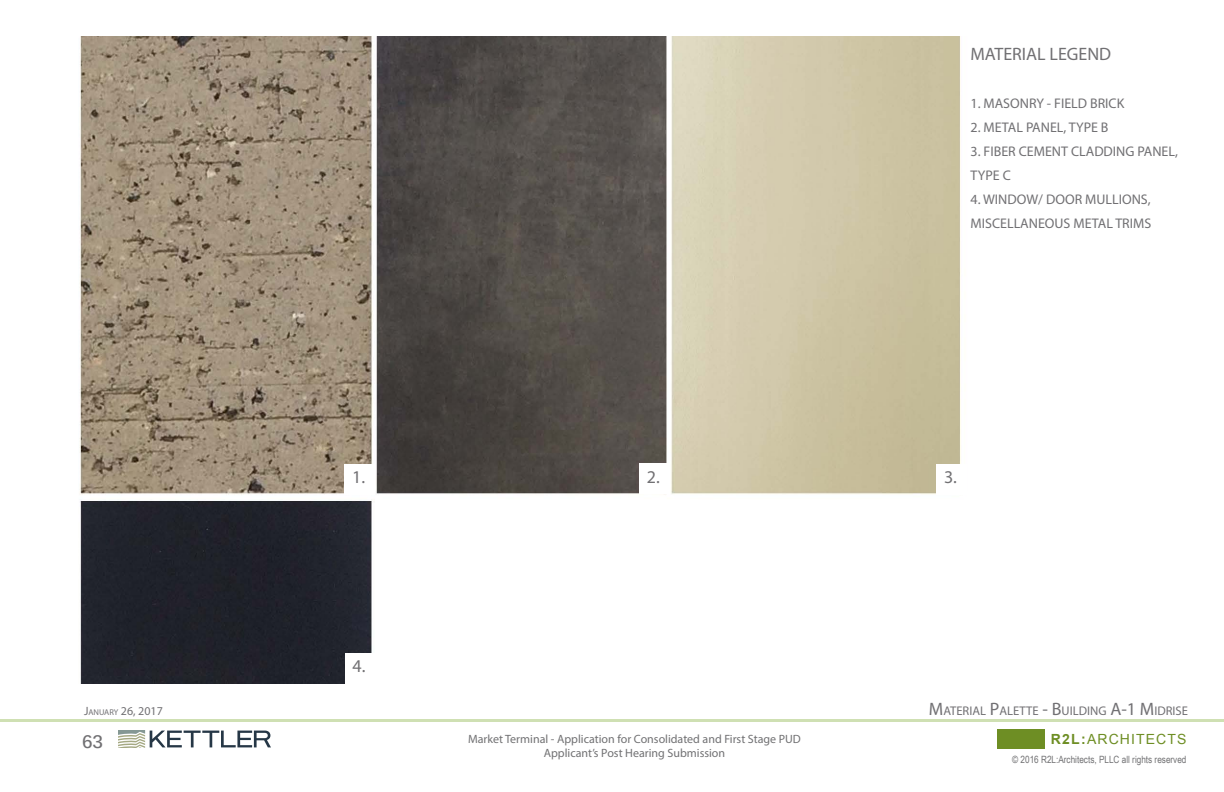
<style>
.page{position:relative;width:1224px;height:792px;background:#fff}
.page>*{position:absolute;margin:0;border:0;box-sizing:border-box;transform-origin:0 0}
.t1{font:18px "Myriad Pro";color:#717073}
.t2{font:18px "Myriad Pro";color:#717073}
.t3{font:700 18px "Kalinga";color:#717073}
.t4{font:14px/24px "Myriad Pro";color:#717073}
.t5{font:14px "Arial";letter-spacing:.08em;color:#6e8e24}
.t6{font:12.6px "Myriad Pro";color:#717073}
.t7{font:12px/14.4px "Myriad Pro";color:#717173;text-align:center}
.t8{font:12px "Myriad Pro";color:#717073}
.t9{font:10px "Arial Narrow";color:#717173}
.s1{font-size:8.4px}
.s2{font-size:18px}
.s3{font-weight:700}
</style>
<div class="page">
<div style="left:997px;top:730px;width:47px;height:19px;background:#6e8e24"></div>
<hr style="left:0;top:719px;width:1224px;height:3px;background:#cfe0b3">
<svg style="left:118px;top:730px;width:153px;height:18px"></svg>
<img style="left:80px;top:36px;width:881px;height:647px">
<div style="left:345px;top:464px;width:30px;height:30px;background:#fff"></div>
<div style="left:639px;top:464px;width:31px;height:30px;background:#fff"></div>
<div style="left:937px;top:464px;width:30px;height:31px;background:#fff"></div>
<div style="left:345px;top:653px;width:30px;height:30px;background:#fff"></div>
<p class="t8" style="left:84px;top:703px;width:80px">J<span class="s1">ANUARY</span> 26, 2017</p>
<p class="t1" style="left:971px;top:43px;width:142px">MATERIAL LEGEND</p>
<p class="t4" style="left:971px;top:91px;width:155px">1. MASONRY - FIELD BRICK</p>
<p class="t4" style="left:971px;top:115px;width:140px">2. METAL PANEL, TYPE B</p>
<p class="t4" style="left:971px;top:139px;width:209px">3. FIBER CEMENT CLADDING PANEL,<br>TYPE C</p>
<p class="t4" style="left:971px;top:187px;width:182px">4. WINDOW/ DOOR MULLIONS,<br>MISCELLANEOUS METAL TRIMS</p>
<p class="t2" style="left:352px;top:466px;width:14px">1.</p>
<p class="t2" style="left:647px;top:466px;width:14px">2.</p>
<p class="t2" style="left:944px;top:466px;width:14px">3.</p>
<p class="t2" style="left:353px;top:655px;width:14px">4.</p>
<p class="t6" style="left:929px;top:703px;width:261px"><span class="s2">M</span>ATERIAL <span class="s2">P</span>ALETTE <span class="s2">- B</span>UILDING <span class="s2">A-1 M</span> IDRISE</p>
<p class="t3" style="left:82px;top:730px;width:22px">63</p>
<p class="t7" style="left:468px;top:732px;width:334px">Market Terminal - Application for Consolidated and First Stage PUD<br>Applicant’s Post Hearing Submission</p>
<p class="t5" style="left:1051px;top:730px;width:137px"><span class="s3">R2L:</span>ARCHITECTS</p>
<p class="t9" style="left:1012px;top:752px;width:176px">© 2016 R2L:Architects, PLLC all rights reserved</p>
</div>
